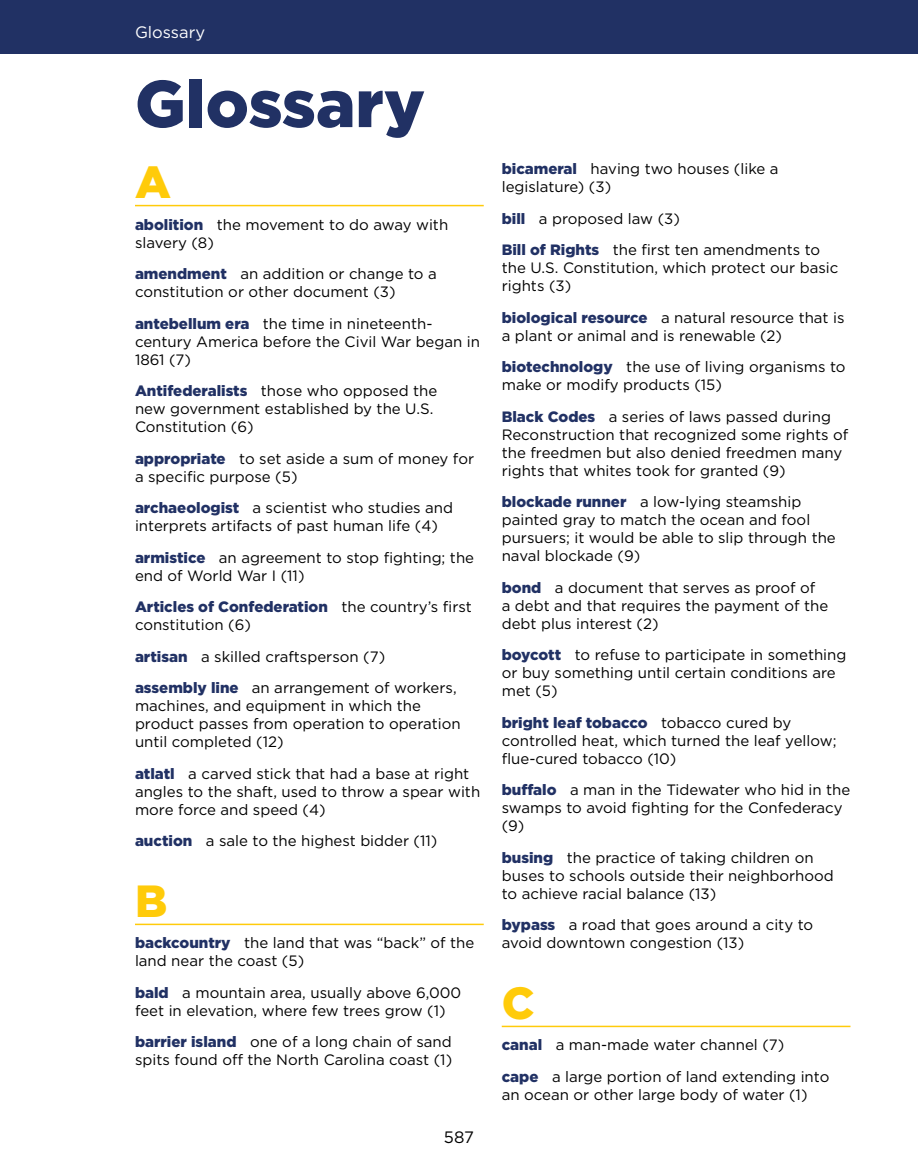
<style>
.page{position:relative;width:918px;height:1175px;background:#fff}
.page>*{position:absolute;margin:0;border:0;box-sizing:border-box;transform-origin:0 0}
.t1{font:900 66px "Gotham";color:#213164}
.t2{font:900 45px "Gotham";color:#ffcb0a}
.t3{font:16.5px "Gotham";color:#fff}
.t4{font:16.5px "Gotham";color:#000}
.t5{font:15px/18px "Gotham";color:#000}
.s1{font-weight:900;color:#213164}
</style>
<div class="page">
<hr style="left:135px;top:205px;width:349px;height:1px;background:#ffcb0a">
<hr style="left:135px;top:923px;width:349px;height:2px;background:#ffcb0a">
<svg style="left:135px;top:204px;width:45px;height:1px"></svg>
<hr style="left:502px;top:1025px;width:348px;height:2px;background:#ffcb0a">
<div style="left:0;top:0;width:918px;height:54px;background:#213164"></div>
<p class="t3" style="left:135px;top:22px;width:72px">Glossary</p>
<h1 class="t1" style="left:135px;top:58px;width:292px">Glossary</h1>
<h2 class="t2" style="left:135px;top:151px;width:37px">A</h2>
<p class="t5" style="left:135px;top:215px;width:315px"><span class="s1">abolition</span> the movement to do away with slavery (8)</p>
<p class="t5" style="left:135px;top:264px;width:303px"><span class="s1">amendment</span> an addition or change to a constitution or other document (3)</p>
<p class="t5" style="left:135px;top:314px;width:347px"><span class="s1">antebellum era</span> the time in nineteenth&shy;century America before the Civil War began in<br>1861 (7)</p>
<p class="t5" style="left:135px;top:381px;width:304px"><span class="s1">Antifederalists</span> those who opposed the new government established by the U.S.<br>Constitution (6)</p>
<p class="t5" style="left:135px;top:449px;width:341px"><span class="s1">appropriate</span> to set aside a sum of money for a specific purpose (5)</p>
<p class="t5" style="left:135px;top:498px;width:320px"><span class="s1">archaeologist</span> a scientist who studies and interprets artifacts of past human life (4)</p>
<p class="t5" style="left:135px;top:548px;width:341px"><span class="s1">armistice</span> an agreement to stop fighting; the end of World War I (11)</p>
<p class="t5" style="left:135px;top:597px;width:338px"><span class="s1">Articles of Confederation</span> the country’s first constitution (6)</p>
<p class="t5" style="left:135px;top:640px;width:323px;line-height:31.5px"><span class="s1">artisan</span> a skilled craftsperson (7) <span class="s1">assembly line</span> an arrangement of workers,</p>
<p class="t5" style="left:135px;top:696px;width:327px">machines, and equipment in which the product passes from operation to operation until completed (12)</p>
<p class="t5" style="left:135px;top:764px;width:347px"><span class="s1">atlatl</span> a carved stick that had a base at right angles to the shaft, used to throw a spear with more force and speed (4)</p>
<p class="t5" style="left:135px;top:831px;width:304px"><span class="s1">auction</span> a sale to the highest bidder (11)</p>
<h2 class="t2" style="left:135px;top:870px;width:34px">B</h2>
<p class="t5" style="left:135px;top:933px;width:341px"><span class="s1">backcountry</span> the land that was “back” of the land near the coast (5)</p>
<p class="t5" style="left:135px;top:983px;width:328px"><span class="s1">bald</span> a mountain area, usually above 6,000 feet in elevation, where few trees grow (1)</p>
<p class="t5" style="left:135px;top:1032px;width:319px"><span class="s1">barrier island</span> one of a long chain of sand spits found off the North Carolina coast (1)</p>
<p class="t4" style="left:444px;top:1126px;width:32px">587</p>
<p class="t5" style="left:502px;top:159px;width:278px"><span class="s1">bicameral</span> having two houses (like a legislature) (3)</p>
<p class="t5" style="left:502px;top:202px;width:320px;line-height:31.5px"><span class="s1">bill</span> a proposed law (3)<br><span class="s1">Bill of Rights</span> the first ten amendments to</p>
<p class="t5" style="left:502px;top:258px;width:338px">the U.S. Constitution, which protect our basic rights (3)</p>
<p class="t5" style="left:502px;top:308px;width:344px"><span class="s1">biological resource</span> a natural resource that is a plant or animal and is renewable (2)</p>
<p class="t5" style="left:502px;top:357px;width:345px"><span class="s1">biotechnology</span> the use of living organisms to make or modify products (15)</p>
<p class="t5" style="left:502px;top:407px;width:348px"><span class="s1">Black Codes</span> a series of laws passed during Reconstruction that recognized some rights of the freedmen but also denied freedmen many rights that whites took for granted (9)</p>
<p class="t5" style="left:502px;top:492px;width:336px"><span class="s1">blockade runner</span> a low-lying steamship painted gray to match the ocean and fool pursuers; it would be able to slip through the naval blockade (9)</p>
<p class="t5" style="left:502px;top:578px;width:328px"><span class="s1">bond</span> a document that serves as proof of<br>a debt and that requires the payment of the debt plus interest (2)</p>
<p class="t5" style="left:502px;top:645px;width:346px"><span class="s1">boycott</span> to refuse to participate in something or buy something until certain conditions are met (5)</p>
<p class="t5" style="left:502px;top:713px;width:336px"><span class="s1">bright leaf tobacco</span> tobacco cured by controlled heat, which turned the leaf yellow; flue-cured tobacco (10)</p>
<p class="t5" style="left:502px;top:780px;width:350px"><span class="s1">buffalo</span> a man in the Tidewater who hid in the swamps to avoid fighting for the Confederacy (9)</p>
<p class="t5" style="left:502px;top:848px;width:334px"><span class="s1">busing</span> the practice of taking children on buses to schools outside their neighborhood to achieve racial balance (13)</p>
<p class="t5" style="left:502px;top:915px;width:313px"><span class="s1">bypass</span> a road that goes around a city to avoid downtown congestion (13)</p>
<h2 class="t2" style="left:502px;top:972px;width:34px">C</h2>
<p class="t5" style="left:502px;top:1029px;width:329px;line-height:31.5px"><span class="s1">canal</span> a man-made water channel (7)<br><span class="s1">cape</span> a large portion of land extending into</p>
<p class="t5" style="left:502px;top:1085px;width:307px">an ocean or other large body of water (1)</p>
</div>
